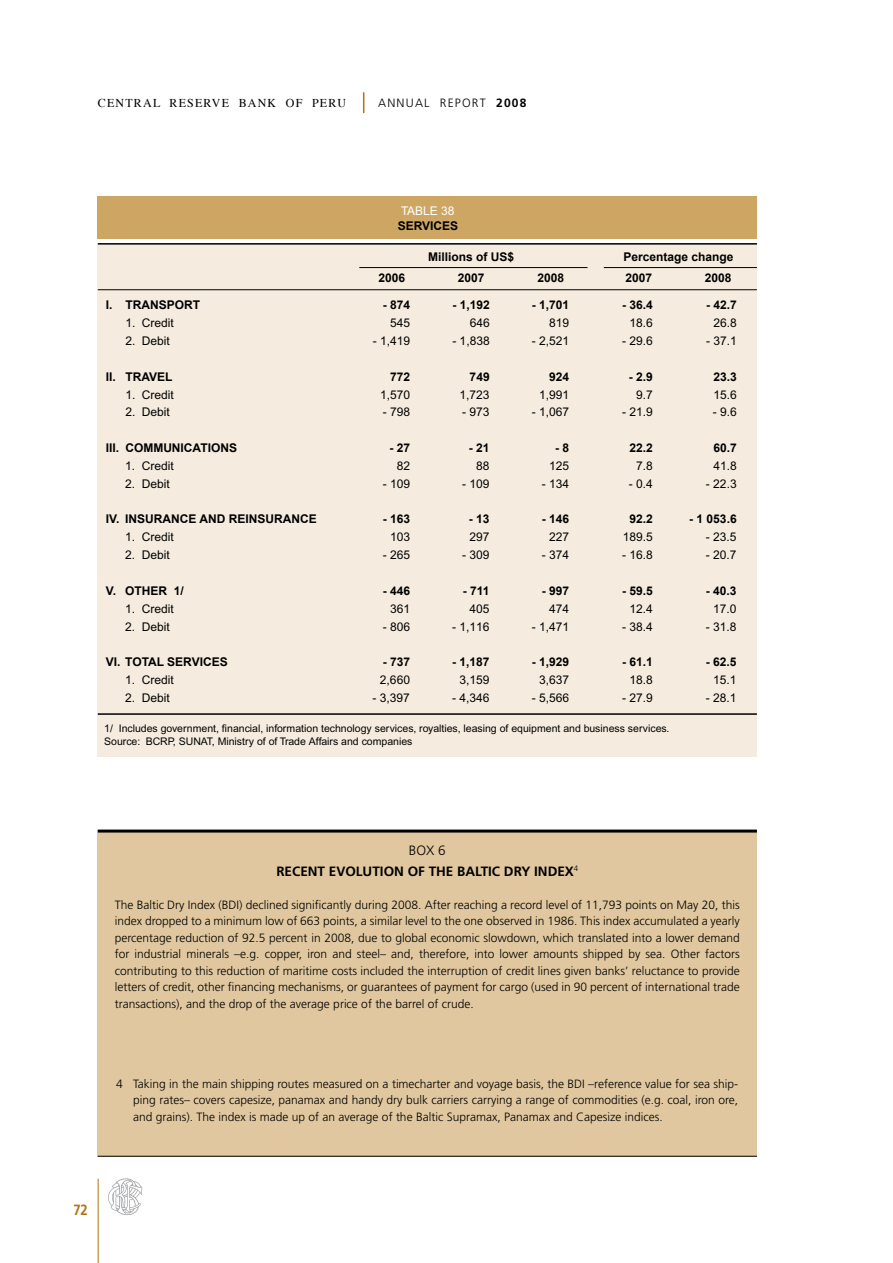
<style>
.page{position:relative;width:893px;height:1263px;background:#fff}
.page>*{position:absolute;margin:0;border:0;box-sizing:border-box;transform-origin:0 0}
.t1{font:700 14.85px "Frutiger";color:#b2740e;scale:.88 1}
.t2{font:700 13.5px/20.7px "Frutiger";color:#000;text-align:center}
.t3{font:300 12px/16.5px "Frutiger";color:#000;text-align:justify}
.t4{font:12px "Arial";color:#000}
.t5{font:700 12px "Arial";color:#000}
.t6{font:12px "Times";letter-spacing:.1em;color:#000}
.t7{font:300 12px "Frutiger";letter-spacing:.1em;color:#000}
.t8{font:12px "Arial";color:#fff}
.t9{font:10.5px/13.5px "Arial";color:#000}
.s1{font-weight:700}
.s2{font-weight:300}
</style>
<div class="page">
<hr style="left:98px;top:1179px;width:1px;height:84px;background:#b2740e">
<svg style="left:108px;top:1178px;width:34px;height:38px"></svg>
<svg style="left:363px;top:92px;width:1px;height:21px"></svg>
<div style="left:98px;top:830px;width:659px;height:327px;background:#e0c79f"></div>
<hr style="left:98px;top:829px;width:659px;height:3px;background:#000">
<hr style="left:98px;top:1156px;width:659px;height:1px;background:#000">
<div style="left:98px;top:243px;width:659px;height:514px;background:#f5ecdf"></div>
<hr style="left:98px;top:243px;width:659px;height:2px;background:#000">
<div style="left:98px;top:196px;width:659px;height:43px;background:#cda664"></div>
<hr style="left:98px;top:713px;width:659px;height:2px;background:#000">
<hr style="left:98px;top:289px;width:659px;height:1px;background:#000">
<hr style="left:604px;top:267px;width:153px;height:1px;background:#000">
<hr style="left:359px;top:267px;width:228px;height:1px;background:#000">
<p class="t6" style="left:98px;top:92px;width:250px">CENTRAL RESERVE BANK OF PERU</p>
<p class="t7" style="left:378px;top:96px;width:150px">ANNUAL REPORT <span class="s1">2008</span></p>
<p class="t8" style="left:401px;top:203px;width:55px">TABLE 38</p>
<p class="t5" style="left:398px;top:219px;width:17px">Services</p>
<p class="t5" style="left:428px;top:250px;width:88px">Millions of US$</p>
<p class="t5" style="left:623px;top:250px;width:112px">Percentage change</p>
<p class="t5" style="left:378px;top:271px;width:28px">2006</p>
<p class="t5" style="left:458px;top:271px;width:28px">2007</p>
<p class="t5" style="left:537px;top:271px;width:28px">2008</p>
<p class="t5" style="left:625px;top:271px;width:28px">2007</p>
<p class="t5" style="left:705px;top:271px;width:28px">2008</p>
<p class="t5" style="left:106px;top:298px;width:96px">I. TRANSPORT</p>
<p class="t5" style="left:383px;top:298px;width:29px">- 874</p>
<p class="t5" style="left:452px;top:298px;width:39px">- 1,192</p>
<p class="t5" style="left:532px;top:298px;width:39px">- 1,701</p>
<p class="t5" style="left:622px;top:298px;width:32px">- 36.4</p>
<p class="t5" style="left:706px;top:298px;width:32px">- 42.7</p>
<p class="t4" style="left:125px;top:316px;width:50px">1. Credit</p>
<p class="t4" style="left:390px;top:316px;width:22px">545</p>
<p class="t4" style="left:470px;top:316px;width:22px">646</p>
<p class="t4" style="left:549px;top:316px;width:22px">819</p>
<p class="t4" style="left:630px;top:316px;width:25px">18.6</p>
<p class="t4" style="left:713px;top:316px;width:25px">26.8</p>
<p class="t4" style="left:125px;top:334px;width:46px">2. Debit</p>
<p class="t4" style="left:373px;top:334px;width:39px">- 1,419</p>
<p class="t4" style="left:452px;top:334px;width:39px">- 1,838</p>
<p class="t4" style="left:532px;top:334px;width:39px">- 2,521</p>
<p class="t4" style="left:622px;top:334px;width:32px">- 29.6</p>
<p class="t4" style="left:706px;top:334px;width:32px">- 37.1</p>
<p class="t5" style="left:106px;top:370px;width:67px">II. TRAVEL</p>
<p class="t5" style="left:390px;top:370px;width:22px">772</p>
<p class="t5" style="left:470px;top:370px;width:22px">749</p>
<p class="t5" style="left:549px;top:370px;width:22px">924</p>
<p class="t5" style="left:629px;top:370px;width:26px">- 2.9</p>
<p class="t5" style="left:713px;top:370px;width:25px">23.3</p>
<p class="t4" style="left:125px;top:387px;width:50px">1. Credit</p>
<p class="t4" style="left:380px;top:387px;width:32px">1,570</p>
<p class="t4" style="left:460px;top:387px;width:32px">1,723</p>
<p class="t4" style="left:539px;top:387px;width:32px">1,991</p>
<p class="t4" style="left:636px;top:387px;width:18px">9.7</p>
<p class="t4" style="left:713px;top:387px;width:25px">15.6</p>
<p class="t4" style="left:125px;top:405px;width:46px">2. Debit</p>
<p class="t4" style="left:383px;top:405px;width:29px">- 798</p>
<p class="t4" style="left:462px;top:405px;width:29px">- 973</p>
<p class="t4" style="left:532px;top:405px;width:39px">- 1,067</p>
<p class="t4" style="left:622px;top:405px;width:32px">- 21.9</p>
<p class="t4" style="left:713px;top:405px;width:26px">- 9.6</p>
<p class="t5" style="left:106px;top:441px;width:48px">III. COMMUN</p>
<p class="t5" style="left:181px;top:441px;width:58px">ICATIONS</p>
<p class="t5" style="left:389px;top:441px;width:22px">- 27</p>
<p class="t5" style="left:469px;top:441px;width:22px">- 21</p>
<p class="t5" style="left:555px;top:441px;width:16px">- 8</p>
<p class="t5" style="left:630px;top:441px;width:25px">22.2</p>
<p class="t5" style="left:713px;top:441px;width:25px">60.7</p>
<p class="t4" style="left:125px;top:459px;width:50px">1. Credit</p>
<p class="t4" style="left:397px;top:459px;width:15px">82</p>
<p class="t4" style="left:476px;top:459px;width:15px">88</p>
<p class="t4" style="left:549px;top:459px;width:22px">125</p>
<p class="t4" style="left:636px;top:459px;width:18px">7.8</p>
<p class="t4" style="left:713px;top:459px;width:25px">41.8</p>
<p class="t4" style="left:125px;top:477px;width:46px">2. Debit</p>
<p class="t4" style="left:383px;top:477px;width:29px">- 109</p>
<p class="t4" style="left:462px;top:477px;width:29px">- 109</p>
<p class="t4" style="left:542px;top:477px;width:29px">- 134</p>
<p class="t4" style="left:629px;top:477px;width:26px">- 0.4</p>
<p class="t4" style="left:706px;top:477px;width:32px">- 22.3</p>
<p class="t5" style="left:106px;top:513px;width:213px">IV. INSURANCE AND REINSURANCE</p>
<p class="t5" style="left:383px;top:513px;width:29px">- 163</p>
<p class="t5" style="left:469px;top:513px;width:22px">- 13</p>
<p class="t5" style="left:542px;top:513px;width:29px">- 146</p>
<p class="t5" style="left:629px;top:513px;width:25px">92.2</p>
<p class="t5" style="left:689px;top:513px;width:49px">- 1 053.6</p>
<p class="t4" style="left:125px;top:530px;width:50px">1. Credit</p>
<p class="t4" style="left:390px;top:530px;width:22px">103</p>
<p class="t4" style="left:470px;top:530px;width:22px">297</p>
<p class="t4" style="left:549px;top:530px;width:22px">227</p>
<p class="t4" style="left:623px;top:530px;width:32px">189.5</p>
<p class="t4" style="left:706px;top:530px;width:32px">- 23.5</p>
<p class="t4" style="left:125px;top:548px;width:46px">2. Debit</p>
<p class="t4" style="left:383px;top:548px;width:29px">- 265</p>
<p class="t4" style="left:462px;top:548px;width:29px">- 309</p>
<p class="t4" style="left:542px;top:548px;width:29px">- 374</p>
<p class="t4" style="left:622px;top:548px;width:32px">- 16.8</p>
<p class="t4" style="left:706px;top:548px;width:32px">- 20.7</p>
<p class="t5" style="left:106px;top:584px;width:80px">V. OTHER 1/</p>
<p class="t5" style="left:383px;top:584px;width:29px">- 446</p>
<p class="t5" style="left:463px;top:584px;width:28px">- 711</p>
<p class="t5" style="left:542px;top:584px;width:29px">- 997</p>
<p class="t5" style="left:622px;top:584px;width:32px">- 59.5</p>
<p class="t5" style="left:706px;top:584px;width:32px">- 40.3</p>
<p class="t4" style="left:125px;top:602px;width:50px">1. Credit</p>
<p class="t4" style="left:390px;top:602px;width:22px">361</p>
<p class="t4" style="left:470px;top:602px;width:22px">405</p>
<p class="t4" style="left:549px;top:602px;width:22px">474</p>
<p class="t4" style="left:629px;top:602px;width:25px">12.4</p>
<p class="t4" style="left:713px;top:602px;width:25px">17.0</p>
<p class="t4" style="left:125px;top:620px;width:46px">2. Debit</p>
<p class="t4" style="left:383px;top:620px;width:29px">- 806</p>
<p class="t4" style="left:452px;top:620px;width:39px">- 1,116</p>
<p class="t4" style="left:532px;top:620px;width:39px">- 1,471</p>
<p class="t4" style="left:622px;top:620px;width:32px">- 38.4</p>
<p class="t4" style="left:706px;top:620px;width:32px">- 31.8</p>
<p class="t5" style="left:106px;top:655px;width:123px">VI. TOTAL SERVICES</p>
<p class="t5" style="left:383px;top:655px;width:29px">- 737</p>
<p class="t5" style="left:452px;top:655px;width:39px">- 1,187</p>
<p class="t5" style="left:532px;top:655px;width:39px">- 1,929</p>
<p class="t5" style="left:622px;top:655px;width:32px">- 61.1</p>
<p class="t5" style="left:706px;top:655px;width:32px">- 62.5</p>
<p class="t4" style="left:125px;top:673px;width:50px">1. Credit</p>
<p class="t4" style="left:380px;top:673px;width:32px">2,660</p>
<p class="t4" style="left:459px;top:673px;width:32px">3,159</p>
<p class="t4" style="left:539px;top:673px;width:32px">3,637</p>
<p class="t4" style="left:629px;top:673px;width:25px">18.8</p>
<p class="t4" style="left:713px;top:673px;width:25px">15.1</p>
<p class="t4" style="left:125px;top:691px;width:46px">2. Debit</p>
<p class="t4" style="left:373px;top:691px;width:39px">- 3,397</p>
<p class="t4" style="left:452px;top:691px;width:39px">- 4,346</p>
<p class="t4" style="left:532px;top:691px;width:39px">- 5,566</p>
<p class="t4" style="left:622px;top:691px;width:32px">- 27.9</p>
<p class="t4" style="left:706px;top:691px;width:32px">- 28.1</p>
<p class="t9" style="left:104px;top:721px;width:567px">1/ Includes government, financial, information technology services, royalties, leasing of equipment and business services.<br>Source: BCRP, SUNAT, Ministry of of Trade Affairs and companies</p>
<p class="t2" style="left:276px;top:840px;width:303px"><span class="s2">Box 6<br></span>RECENT EVOLUTION OF THE BALTIC DRY INDEX<sup>4</sup></p>
<p class="t3" style="left:115px;top:896px;width:627px">The Baltic Dry Index (BDI) declined significantly during 2008. After reaching a record level of 11,793 points on May 20, this index dropped to a minimum low of 663 points, a similar level to the one observed in 1986. This index accumulated a yearly percentage reduction of 92.5 percent in 2008, due to global economic slowdown, which translated into a lower demand for industrial minerals –e.g. copper, iron and steel– and, therefore, into lower amounts shipped by sea. Other factors contributing to this reduction of maritime costs included the interruption of credit lines given banks’ reluctance to provide letters of credit, other financing mechanisms, or guarantees of payment for cargo (used in 90 percent of international trade transactions), and the drop of the average price of the barrel of crude.</p>
<p class="t3" style="left:133px;top:1075px;width:606px;text-indent:-17px">4 Taking in the main shipping routes measured on a timecharter and voyage basis, the BDI –reference value for sea ship&shy;ping rates– covers capesize, panamax and handy dry bulk carriers carrying a range of commodities (e.g. coal, iron ore, and grains). The index is made up of an average of the Baltic Supramax, Panamax and Capesize indices.</p>
<p class="t1" style="left:73px;top:1201px;width:18px">72</p>
</div>
